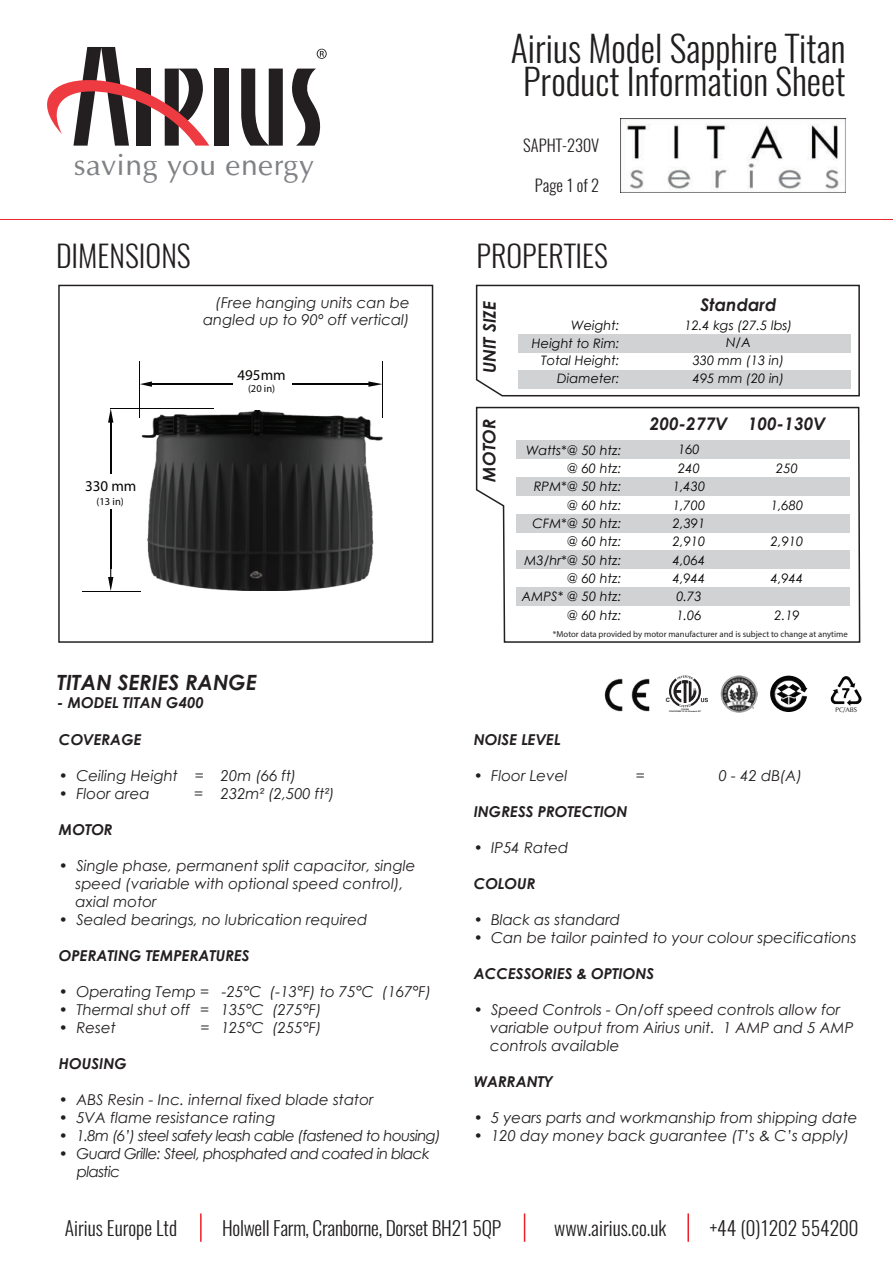
<style>
.page{position:relative;width:893px;height:1263px;background:#fff}
.page>*{position:absolute;margin:0;border:0;box-sizing:border-box;transform-origin:0 0}
.t1{font:300 36px/33px "Oswald";color:#211e1e;text-align:center}
.t2{font:300 30px "Oswald";color:#231f20}
.t3{font:29.7px "Optima";letter-spacing:.02em;color:#808285}
.t4{font:italic 700 21px "Century Gothic";color:#231f20}
.t5{font:300 19.5px "Oswald";color:#211e1e}
.t6{font:italic 700 17.4px "Century Gothic";color:#231f20}
.t7{font:300 16.5px "Oswald";color:#231f20}
.t8{font:italic 15px/18px "Century Gothic";color:#231f20}
.t9{font:italic 700 15px "Century Gothic";color:#231f20}
.t10{font:italic 15px "Century Gothic";letter-spacing:-.04em;color:#231f20}
.t11{font:15px "Myriad Pro";color:#050504}
.t12{font:italic 14.85px/17.9px "Century Gothic";color:#231f20;text-align:right}
.t13{font:italic 13.05px/18.3px "Century Gothic";color:#050504;text-align:right}
.t14{font:10.5px "Myriad Pro";color:#050504}
.t15{font:8.7px "Myriad Pro";color:#231f20}
.t16{font:6.6px "Optima";color:#231f20}
.t17{font:700 5.85px "Arial";color:#231f20}
.t18{font:700 2.1px/2.4px "Arial";color:#231f20;text-align:center}
</style>
<div class="page">
<svg style="left:475px;top:284px;width:385px;height:113px"></svg>
<hr style="left:110px;top:509px;width:1px;height:59px;background:#050504">
<hr style="left:110px;top:417px;width:1px;height:57px;background:#050504">
<svg style="left:108px;top:409px;width:5px;height:22px"></svg>
<svg style="left:108px;top:568px;width:5px;height:23px"></svg>
<hr style="left:292px;top:384px;width:76px;height:1px;background:#050504">
<hr style="left:152px;top:384px;width:81px;height:1px;background:#050504">
<svg style="left:141px;top:381px;width:18px;height:6px"></svg>
<svg style="left:360px;top:381px;width:23px;height:6px"></svg>
<hr style="left:82px;top:591px;width:58px;height:1px;background:#050504">
<hr style="left:110px;top:408px;width:104px;height:1px;background:#050504">
<hr style="left:140px;top:361px;width:1px;height:57px;background:#050504">
<hr style="left:383px;top:361px;width:1px;height:57px;background:#050504">
<img style="left:139px;top:411px;width:245px;height:179px">
<div style="left:58px;top:285px;width:375px;height:358px;border:1px solid #231f20"></div>
<svg style="left:475px;top:406px;width:386px;height:237px"></svg>
<div style="left:214px;top:69px;width:14px;height:77px;background:#231f20"></div>
<svg style="left:241px;top:69px;width:42px;height:77px"></svg>
<svg style="left:292px;top:69px;width:29px;height:77px"></svg>
<svg style="left:47px;top:47px;width:162px;height:99px"></svg>
<svg style="left:317px;top:49px;width:10px;height:10px"></svg>
<hr style="left:1px;top:219px;width:892px;height:1px;background:#eb262b">
<img style="left:621px;top:118px;width:224px;height:75px">
<hr style="left:200px;top:1213px;width:2px;height:29px;background:#ec2026">
<svg style="left:524px;top:1213px;width:1px;height:29px"></svg>
<hr style="left:687px;top:1213px;width:2px;height:29px;background:#ec2026">
<img style="left:604px;top:678px;width:46px;height:34px">
<img style="left:720px;top:676px;width:37px;height:36px">
<svg style="left:669px;top:675px;width:39px;height:32px"></svg>
<img style="left:830px;top:676px;width:32px;height:30px">
<img style="left:770px;top:676px;width:38px;height:36px">
<h3 class="t3" style="left:74px;top:147px;width:242px">saving you energy</h3>
<h1 class="t1" style="left:511px;top:35px;width:336px">Airius Model Sapphire Titan<br>Product Information Sheet</h1>
<p class="t7" style="left:523px;top:138px;width:77px">SAPHT-230V</p>
<p class="t7" style="left:535px;top:178px;width:66px">Page 1 of 2</p>
<h2 class="t2" style="left:56px;top:243px;width:136px">DIMENSIONS</h2>
<h2 class="t2" style="left:477px;top:243px;width:133px">PROPERTIES</h2>
<p class="t12" style="left:203px;top:295px;width:208px">(Free hanging units can be angled up to 90º off vertical)</p>
<p class="t11" style="left:238px;top:369px;width:50px">495mm</p>
<p class="t11" style="left:85px;top:480px;width:53px">330 mm</p>
<p class="t14" style="left:97px;top:498px;width:29px">(13 in)</p>
<p class="t14" style="left:248px;top:384px;width:29px">(20 in)</p>
<h3 class="t4" style="left:57px;top:674px;width:201px">TITAN SERIES RANGE</h3>
<p class="t9" style="left:57px;top:696px;width:148px">- MODEL TITAN G400</p>
<p class="t9" style="left:59px;top:734px;width:84px">COVERAGE</p>
<p class="t8" style="left:59px;top:768px;width:239px">ï Ceiling Height = 20m (66 ft) ï Floor area</p>
<p class="t8" style="left:194px;top:786px;width:142px">= 232m² (2,500 ft²)</p>
<p class="t9" style="left:59px;top:824px;width:55px">MOTOR</p>
<p class="t8" style="left:59px;top:858px;width:358px">ï Single phase, permanent split capacitor, single</p>
<p class="t8" style="left:76px;top:876px;width:330px">speed (variable with optional speed control),</p>
<p class="t8" style="left:76px;top:894px;width:83px">axial motor</p>
<p class="t8" style="left:59px;top:912px;width:310px">ï Sealed bearings, no lubrication required</p>
<p class="t9" style="left:59px;top:950px;width:192px">OPERATING TEMPERATURES</p>
<p class="t8" style="left:59px;top:984px;width:374px">ï Operating Temp = -25°C (-13°F) to 75°C (167°F) ï Thermal shut off = 135°C (275°F)<br>ï Reset</p>
<p class="t8" style="left:200px;top:1020px;width:123px">= 125°C (255°F)</p>
<p class="t9" style="left:59px;top:1058px;width:70px">HOUSING</p>
<p class="t8" style="left:59px;top:1092px;width:316px">ï ABS Resin - Inc. internal fixed blade stator</p>
<p class="t8" style="left:59px;top:1110px;width:218px">ï 5VA flame resistance rating</p>
<p class="t10" style="left:59px;top:1130px;width:384px">ï 1.8m (6’) steel safety leash cable (fastened to housing)</p>
<p class="t10" style="left:59px;top:1148px;width:372px">ï Guard Grille: Steel, phosphated and coated in black</p>
<p class="t10" style="left:77px;top:1166px;width:45px">plastic</p>
<p class="t6" style="left:483px;top:373px;width:74px;rotate:-90deg">UNIT SIZE</p>
<p class="t6" style="left:483px;top:482px;width:64px;rotate:-90deg">MOTOR</p>
<p class="t6" style="left:700px;top:298px;width:78px">Standard</p>
<p class="t13" style="left:532px;top:317px;width:89px;line-height:17.7px">Weight:<br>Height to Rim:<br>Total Height:<br>Diameter:</p>
<p class="t13" style="left:684px;top:317px;width:109px;line-height:17.7px;text-align:center">12.4 kgs (27.5 lbs)<br>N/A<br>330 mm (13 in)<br>495 mm (20 in)</p>
<p class="t13" style="left:526px;top:442px;width:97px">Watts*@ 50 htz:</p>
<p class="t13" style="left:534px;top:479px;width:89px">RPM*@ 50 htz:</p>
<p class="t13" style="left:532px;top:515px;width:90px">CFM*@ 50 htz:</p>
<p class="t13" style="left:525px;top:552px;width:98px">M3/hr*@ 50 htz: @ 60 htz:</p>
<p class="t13" style="left:567px;top:460px;width:56px">@ 60 htz:</p>
<p class="t13" style="left:567px;top:497px;width:56px">@ 60 htz:</p>
<p class="t13" style="left:567px;top:534px;width:56px">@ 60 htz:</p>
<p class="t13" style="left:522px;top:589px;width:101px">AMPS* @ 50 htz:</p>
<p class="t13" style="left:567px;top:607px;width:56px">@ 60 htz:</p>
<p class="t6" style="left:650px;top:418px;width:79px">200-277V</p>
<p class="t13" style="left:673px;top:442px;width:34px;text-align:center">160<br>240<br>1,430<br>1,700<br>2,391<br>2,910<br>4,064<br>4,944<br>0.73<br>1.06</p>
<p class="t6" style="left:748px;top:418px;width:79px">100-130V</p>
<p class="t13" style="left:776px;top:460px;width:23px">250</p>
<p class="t13" style="left:771px;top:497px;width:34px">1,680</p>
<p class="t13" style="left:771px;top:534px;width:34px">2,910</p>
<p class="t13" style="left:771px;top:570px;width:34px">4,944</p>
<p class="t13" style="left:774px;top:607px;width:27px">2.19</p>
<p class="t15" style="left:553px;top:631px;width:296px">*Motor data provided by motor manufacturer and is subject to change at anytime</p>
<p class="t17" style="left:666px;top:697px;width:6px">C</p>
<p class="t18" style="left:669px;top:708px;width:34px">3164849<br>CONFORMS TO UL Standard 507</p>
<p class="t16" style="left:835px;top:707px;width:23px">PC/ABS</p>
<p class="t9" style="left:474px;top:734px;width:88px">NOISE LEVEL</p>
<p class="t8" style="left:474px;top:768px;width:95px">ï Floor Level</p>
<p class="t8" style="left:636px;top:768px;width:11px">=</p>
<p class="t8" style="left:719px;top:768px;width:85px">0 - 42 dB(A)</p>
<p class="t9" style="left:474px;top:806px;width:155px">INGRESS PROTECTION</p>
<p class="t8" style="left:474px;top:840px;width:96px">ï IP54 Rated</p>
<p class="t9" style="left:474px;top:878px;width:63px">COLOUR</p>
<p class="t8" style="left:474px;top:912px;width:384px">ï Black as standard<br>ï Can be tailor painted to your colour specifications</p>
<p class="t9" style="left:474px;top:968px;width:182px">ACCESSORIES &amp; OPTIONS</p>
<p class="t8" style="left:490px;top:1002px;width:365px;text-indent:-17px">ï Speed Controls - On/off speed controls allow for variable output from Airius unit. 1 AMP and 5 AMP controls available</p>
<p class="t9" style="left:474px;top:1076px;width:81px">WARRANTY</p>
<p class="t8" style="left:474px;top:1110px;width:385px">ï 5 years parts and workmanship from shipping date ï 120 day money back guarantee (T’s &amp; C’s apply)</p>
<h3 class="t5" style="left:65px;top:1220px;width:114px">Airius Europe Ltd</h3>
<h3 class="t5" style="left:222px;top:1220px;width:281px">Holwell Farm, Cranborne, Dorset BH21 5QP</h3>
<h3 class="t5" style="left:554px;top:1220px;width:114px">www.airius.co.uk</h3>
<h3 class="t5" style="left:710px;top:1220px;width:150px">+44 (0)1202 554200</h3>
</div>
